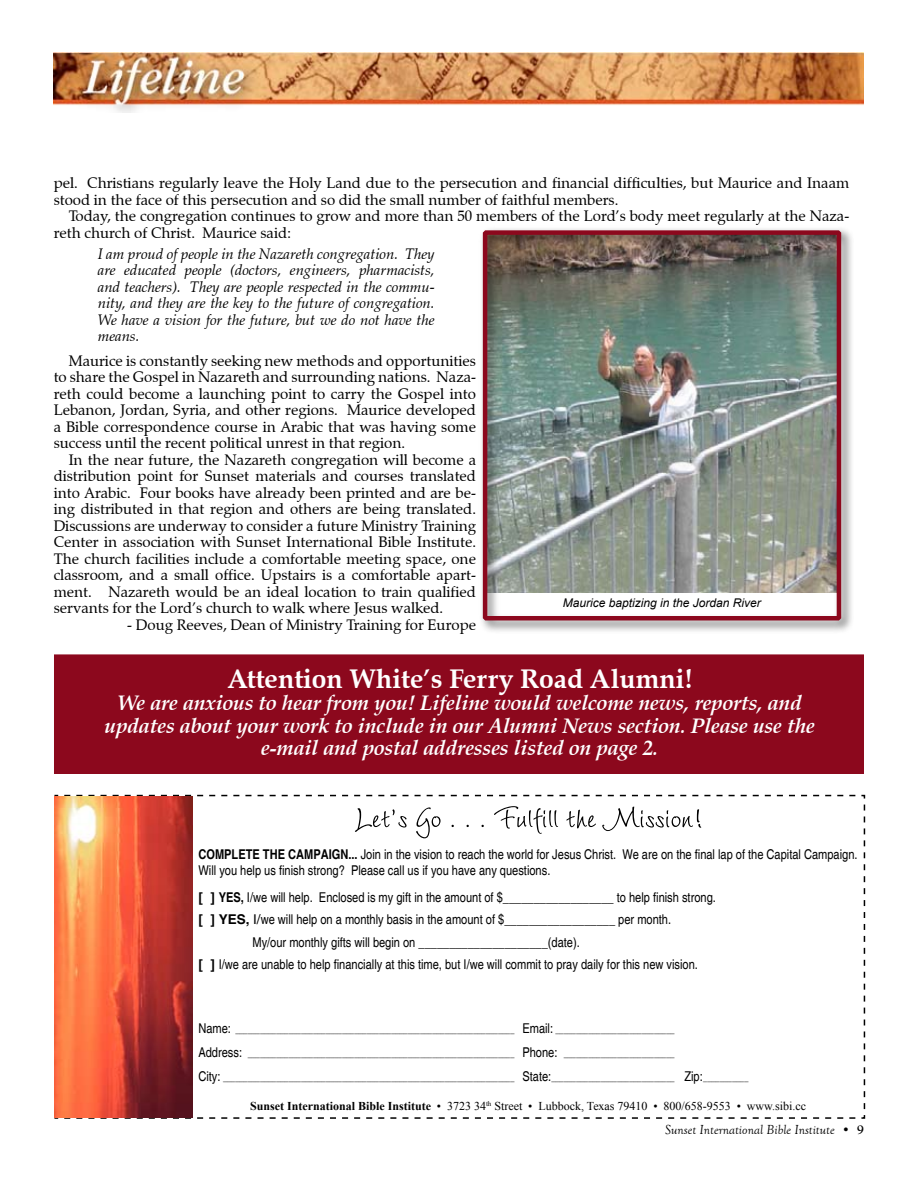
<style>
.page{position:relative;width:918px;height:1188px;background:#fff}
.page>*{position:absolute;margin:0;border:0;box-sizing:border-box;transform-origin:0 0}
.t1{font:700 27px "Zapf Calligraphic 801 BT";color:#fff}
.t2{font:italic 700 21px/22.5px "Zapf Calligraphic 801 BT";color:#fff;text-align:center}
.t3{font:15px/16.5px "Zapf Calligraphic 801 BT";color:#000}
.t4{font:italic 15px/16.5px "Zapf Calligraphic 801 BT";color:#000;text-align:justify}
.t5{font:condensed 13.5px/16.2px "Helvetica";color:#000}
.t6{font:italic 13.5px "Goudy Old Style T";color:#000}
.t7{font:12px "Times New Roman";color:#000}
.t8{font:italic 12px "Arial";color:#000}
.t9{font:condensed 9px "Helvetica";color:#000}
.s1{font-weight:700}
.s2{font-weight:700;font-stretch:normal}
.s3{font-stretch:normal}
.s4{font-size:13.5px}
</style>
<div class="page">
<img style="left:54px;top:53px;width:810px;height:60px">
<div style="left:478px;top:226px;width:376px;height:408px;background:#000;opacity:.6"></div>
<div style="left:483px;top:230px;width:358px;height:391px;border:4px solid #8c081d"></div>
<svg style="left:54px;top:794px;width:812px;height:325px"></svg>
<svg style="left:355px;top:806px;width:346px;height:32px"></svg>
<img style="left:55px;top:797px;width:137px;height:321px">
<div style="left:55px;top:655px;width:808px;height:118px;background:#8c081d"></div>
<div style="left:54px;top:654px;width:810px;height:120px;border:2px solid #8c081d"></div>
<p class="t3" style="left:54px;top:175px;width:797px">pel. Christians regularly leave the Holy Land due to the persecution and financial difficulties, but Maurice and Inaam stood in the face of this persecution and so did the small number of faithful members.</p>
<p class="t3" style="left:54px;top:208px;width:797px;text-indent:15px">Today, the congregation continues to grow and more than 50 members of the Lord’s body meet regularly at the Naza&shy;reth church of Christ. Maurice said:</p>
<p class="t4" style="left:98px;top:245px;width:338px">I am proud of people in the Nazareth congregation. They are educated people (doctors, engineers, pharmacists, and teachers). They are people respected in the commu&shy;nity, and they are the key to the future of congregation.<br>We have a vision for the future, but we do not have the means.</p>
<p class="t3" style="left:54px;top:352px;width:424px;text-align:justify;text-indent:15px">Maurice is constantly seeking new methods and opportunities to share the Gospel in Nazareth and surrounding nations. Naza&shy;reth could become a launching point to carry the Gospel into Lebanon, Jordan, Syria, and other regions. Maurice developed a Bible correspondence course in Arabic that was having some success until the recent political unrest in that region.</p>
<p class="t3" style="left:54px;top:451px;width:424px;text-align:justify;text-indent:15px">In the near future, the Nazareth congregation will become a distribution point for Sunset materials and courses translated into Arabic. Four books have already been printed and are be&shy;ing distributed in that region and others are being translated.<br>Discussions are underway to consider a future Ministry Training Center in association with Sunset International Bible Institute.<br>The church facilities include a comfortable meeting space, one classroom, and a small office. Upstairs is a comfortable apart&shy;ment. Nazareth would be an ideal location to train qualified servants for the Lord’s church to walk where Jesus walked.</p>
<p class="t3" style="left:127px;top:616px;width:350px">- Doug Reeves, Dean of Ministry Training for Europe</p>
<p class="t8" style="left:563px;top:595px;width:200px">Maurice baptizing in the Jordan River</p>
<h1 class="t1" style="left:228px;top:662px;width:466px">Attention White’s Ferry Road Alumni!</h1>
<h2 class="t2" style="left:105px;top:692px;width:712px">We are anxious to hear from you! Lifeline would welcome news, reports, and updates about your work to include in our Alumni News section. Please use the e-mail and postal addresses listed on page 2.</h2>
<p class="t5" style="left:198px;top:847px;width:661px"><span class="s1">COMPLETE THE CAMPAIGN...</span> Join in the vision to reach the world for Jesus Christ. We are on the final lap of the Capital Campaign.<br>Will you help us finish strong? Please call us if you have any questions.</p>
<p class="t5" style="left:198px;top:889px;width:519px"><span class="s2">[ ]</span> <span class="s1">YES,</span> I/we will help. Enclosed is my gift in the amount of $__________________ to help finish strong.</p>
<p class="t5" style="left:198px;top:911px;width:474px"><span class="s2">[ ] YES,</span> <span class="s3">I/</span>we will help on a monthly basis in the amount of $__________________ per month.</p>
<p class="t5" style="left:252px;top:934px;width:329px">My/our monthly gifts will begin on _____________________(date).</p>
<p class="t5" style="left:198px;top:956px;width:501px"><span class="s2">[ ]</span> I/we are unable to help financially at this time, but I/we will commit to pray daily for this new vision.</p>
<p class="t9" style="left:198px;top:1025px;width:478px"><span class="s4">Name:</span> ____________________________________________________________________ <span class="s4">Email:</span> _____________________________</p>
<p class="t9" style="left:198px;top:1049px;width:478px"><span class="s4">Address:</span> _________________________________________________________________ <span class="s4">Phone:</span> ___________________________</p>
<p class="t9" style="left:198px;top:1073px;width:551px"><span class="s4">City:</span> _______________________________________________________________________ <span class="s4">State:</span>______________________________ <span class="s4">Zip:</span>___________</p>
<p class="t7" style="left:250px;top:1098px;width:558px"><span class="s1">Sunset International Bible Institute</span> • 3723 34<sup>th</sup> Street • Lubbock, Texas 79410 • 800/658-9553 • www.sibi.cc</p>
<p class="t6" style="left:665px;top:1123px;width:187px">Sunset International Bible Institute •</p>
</div>
